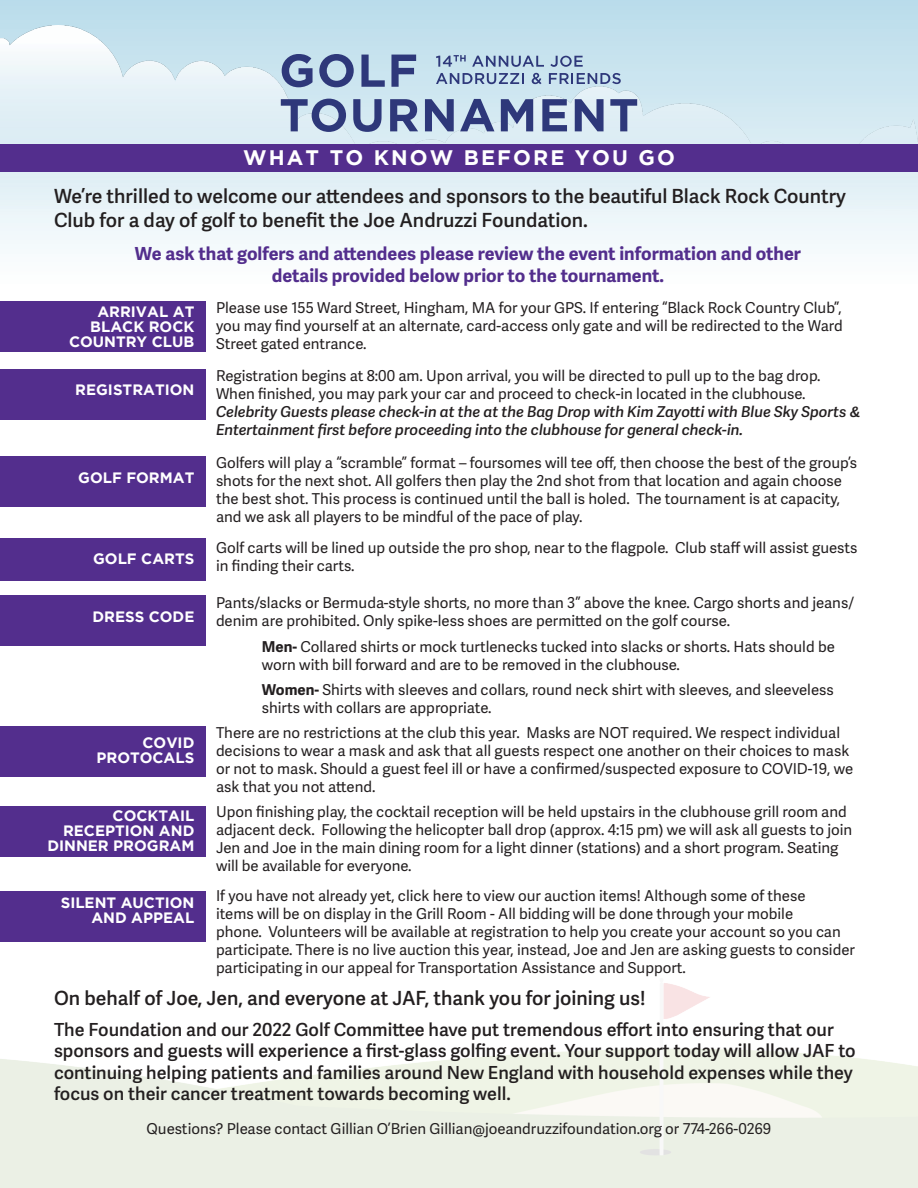
<style>
.page{position:relative;width:918px;height:1188px;background:#fff}
.page>*{position:absolute;margin:0;border:0;box-sizing:border-box;transform-origin:0 0}
.t1{font:700 21px "Gotham";letter-spacing:.1em;color:#fff}
.t2{font:600 19.5px/23.4px "Adelle Sans";color:#231f20}
.t3{font:600 18px/21.6px "Adelle Sans";color:#231f20}
.t4{font:700 18px/21.6px "Adelle Sans";color:#532e8d;text-align:center}
.t5{font:15px/18px "Adelle Sans";color:#231f20}
.t6{font:700 15px/15px "Gotham";color:#fff;text-align:right}
.s1{font-weight:600;font-style:italic}
.s2{font-weight:700}
</style>
<div class="page">
<div style="left:0;top:0;width:918px;height:26px;background:#bcddeb"></div>
<img style="left:0;top:26px;width:918px;height:223px">
<div style="left:0;top:301px;width:205px;height:51px;background:#532e8d"></div>
<div style="left:0;top:369px;width:205px;height:51px;background:#532e8d"></div>
<div style="left:0;top:456px;width:205px;height:51px;background:#532e8d"></div>
<div style="left:0;top:538px;width:205px;height:42px;background:#532e8d"></div>
<div style="left:0;top:727px;width:205px;height:50px;background:#532e8d"></div>
<div style="left:0;top:596px;width:205px;height:50px;background:#532e8d"></div>
<div style="left:0;top:891px;width:205px;height:51px;background:#532e8d"></div>
<div style="left:0;top:806px;width:205px;height:51px;background:#532e8d"></div>
<svg style="left:282px;top:54px;width:31px;height:33px"></svg>
<svg style="left:319px;top:54px;width:35px;height:33px"></svg>
<svg style="left:361px;top:55px;width:24px;height:32px"></svg>
<svg style="left:391px;top:55px;width:25px;height:32px"></svg>
<svg style="left:281px;top:99px;width:65px;height:33px;background:#8d9bbd"></svg>
<svg style="left:353px;top:99px;width:29px;height:33px"></svg>
<svg style="left:390px;top:99px;width:28px;height:32px"></svg>
<svg style="left:425px;top:99px;width:29px;height:32px"></svg>
<svg style="left:460px;top:99px;width:34px;height:32px"></svg>
<svg style="left:501px;top:99px;width:32px;height:32px"></svg>
<svg style="left:542px;top:99px;width:25px;height:32px"></svg>
<svg style="left:575px;top:99px;width:29px;height:32px"></svg>
<svg style="left:610px;top:99px;width:27px;height:32px"></svg>
<svg style="left:436px;top:55px;width:30px;height:12px"></svg>
<svg style="left:472px;top:56px;width:72px;height:11px"></svg>
<svg style="left:550px;top:56px;width:33px;height:11px"></svg>
<svg style="left:436px;top:73px;width:88px;height:11px"></svg>
<svg style="left:532px;top:73px;width:10px;height:11px"></svg>
<svg style="left:549px;top:73px;width:72px;height:11px"></svg>
<div style="left:0;top:145px;width:918px;height:27px;background:#532e8d"></div>
<p class="t1" style="left:243px;top:145px;width:433px">WHAT TO KNOW BEFORE YOU GO</p>
<p class="t2" style="left:54px;top:185px;width:794px">We’re thrilled to welcome our attendees and sponsors to the beautiful Black Rock Country<br>Club for a day of golf to benefit the Joe Andruzzi Foundation.</p>
<p class="t4" style="left:135px;top:243px;width:668px">We ask that golfers and attendees please review the event information and other details provided below prior to the tournament.</p>
<p class="t5" style="left:216px;top:299px;width:628px;text-align:justify">Please use 155 Ward Street, Hingham, MA for your GPS. If entering “Black Rock Country Club”, you may find yourself at an alternate, card-access only gate and will be redirected to the Ward Street gated entrance.</p>
<p class="t5" style="left:216px;top:367px;width:646px">Registration begins at 8:00 am. Upon arrival, you will be directed to pull up to the bag drop.<br>When finished, you may park your car and proceed to check-in located in the clubhouse.<br><span class="s1">Celebrity Guests please check-in at the at the Bag Drop with Kim Zayotti with Blue Sky Sports &amp; Entertainment first before proceeding into the clubhouse for general check-in.</span></p>
<p class="t5" style="left:216px;top:454px;width:643px">Golfers will play a “scramble” format – foursomes will tee off, then choose the best of the group’s shots for the next shot. All golfers then play the 2nd shot from that location and again choose the best shot. This process is continued until the ball is holed. The tournament is at capacity, and we ask all players to be mindful of the pace of play.</p>
<p class="t5" style="left:216px;top:540px;width:643px">Golf carts will be lined up outside the pro shop, near to the flagpole. Club staff will assist guests in finding their carts.</p>
<p class="t5" style="left:216px;top:595px;width:640px">Pants/slacks or Bermuda-style shorts, no more than 3” above the knee. Cargo shorts and jeans/ denim are prohibited. Only spike-less shoes are permitted on the golf course.</p>
<p class="t5" style="left:262px;top:638px;width:575px"><span class="s2">Men-</span> Collared shirts or mock turtlenecks tucked into slacks or shorts. Hats should be worn with bill forward and are to be removed in the clubhouse.</p>
<p class="t5" style="left:262px;top:681px;width:573px"><span class="s2">Women-</span> Shirts with sleeves and collars, round neck shirt with sleeves, and sleeveless shirts with collars are appropriate.</p>
<p class="t5" style="left:216px;top:724px;width:639px">There are no restrictions at the club this year. Masks are NOT required. We respect individual decisions to wear a mask and ask that all guests respect one another on their choices to mask or not to mask. Should a guest feel ill or have a confirmed/suspected exposure to COVID-19, we ask that you not attend.</p>
<p class="t5" style="left:216px;top:804px;width:638px">Upon finishing play, the cocktail reception will be held upstairs in the clubhouse grill room and adjacent deck. Following the helicopter ball drop (approx. 4:15 pm) we will ask all guests to join Jen and Joe in the main dining room for a light dinner (stations) and a short program. Seating will be available for everyone.</p>
<p class="t5" style="left:216px;top:887px;width:641px">If you have not already yet, click here to view our auction items! Although some of these<br>items will be on display in the Grill Room - All bidding will be done through your mobile<br>phone. Volunteers will be available at registration to help you create your account so you can participate. There is no live auction this year, instead, Joe and Jen are asking guests to consider participating in our appeal for Transportation Assistance and Support.</p>
<p class="t6" style="left:69px;top:304px;width:127px">ARRIVAL AT<br>BLACK ROCK<br>COUNTRY CLUB</p>
<p class="t6" style="left:75px;top:382px;width:121px">REGISTRATION</p>
<p class="t6" style="left:78px;top:469px;width:118px">GOLF FORMAT</p>
<p class="t6" style="left:93px;top:551px;width:103px">GOLF CARTS</p>
<p class="t6" style="left:92px;top:608px;width:103px">DRESS CODE</p>
<p class="t6" style="left:143px;top:735px;width:53px">COVID</p>
<p class="t6" style="left:97px;top:750px;width:99px">PROTOCALS</p>
<p class="t6" style="left:47px;top:808px;width:148px">COCKTAIL<br>RECEPTION AND<br>DINNER PROGRAM</p>
<p class="t6" style="left:61px;top:895px;width:135px">SILENT AUCTION<br>AND APPEAL</p>
<p class="t2" style="left:54px;top:987px;width:593px">On behalf of Joe, Jen, and everyone at JAF, thank you for joining us!</p>
<p class="t3" style="left:54px;top:1019px;width:803px">The Foundation and our 2022 Golf Committee have put tremendous effort into ensuring that our sponsors and guests will experience a first-glass golfing event. Your support today will allow JAF to continuing helping patients and families around New England with household expenses while they focus on their cancer treatment towards becoming well.</p>
<p class="t5" style="left:147px;top:1120px;width:626px">Questions? Please contact Gillian O’Brien Gillian@joeandruzzifoundation.org or 774-266-0269</p>
</div>
